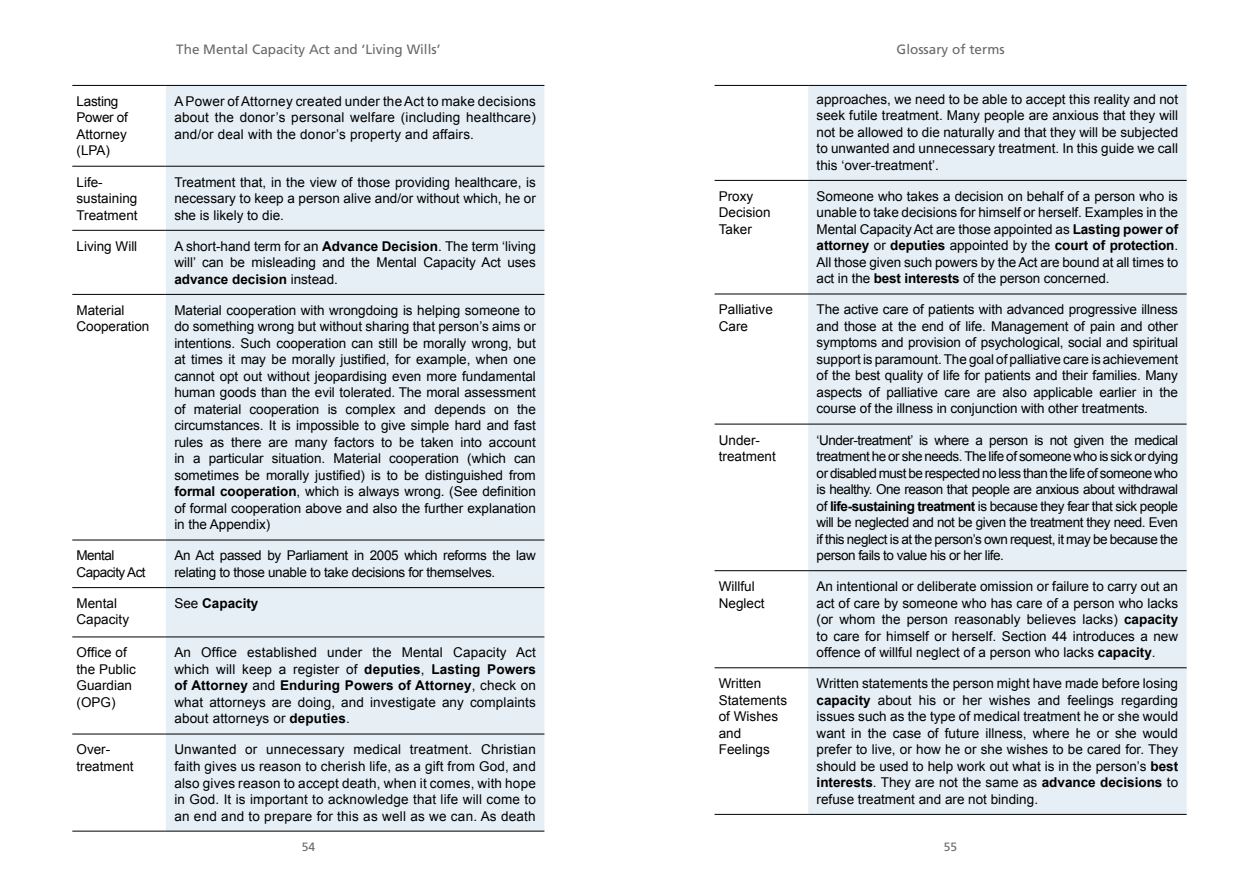
<style>
.page{position:relative;width:1259px;height:893px;background:#fff}
.page>*{position:absolute;margin:0;border:0;box-sizing:border-box;transform-origin:0 0}
.t1{font:13.5px/16.5px "Arial";color:#000;text-align:justify}
.t2{font:13.5px/16.5px "Arial";letter-spacing:-.025em;color:#000}
.t3{font:13.5px "Frutiger";color:#68676c}
.t4{font:13.5px/16.5px "Arial";letter-spacing:-.02em;color:#000}
.t5{font:13.5px/16.5px "Arial";letter-spacing:-.04em;color:#000}
.t6{font:700 13.5px "Arial";color:#000}
.t7{font:12px "Frutiger";color:#68676c}
.s1{font-weight:700}
.s2{font-weight:400}
</style>
<div class="page">
<div style="left:166px;top:86px;width:378px;height:745px;background:#e6eff6"></div>
<hr style="left:72px;top:85px;width:94px;height:1px;background:#000">
<hr style="left:166px;top:85px;width:378px;height:1px;background:#000">
<hr style="left:72px;top:166px;width:94px;height:1px;background:#000">
<hr style="left:166px;top:166px;width:378px;height:1px;background:#000">
<hr style="left:72px;top:230px;width:94px;height:1px;background:#000">
<hr style="left:166px;top:230px;width:378px;height:1px;background:#000">
<hr style="left:72px;top:294px;width:94px;height:1px;background:#000">
<hr style="left:166px;top:294px;width:378px;height:1px;background:#000">
<hr style="left:72px;top:540px;width:94px;height:1px;background:#000">
<hr style="left:166px;top:540px;width:378px;height:1px;background:#000">
<hr style="left:72px;top:587px;width:94px;height:1px;background:#000">
<hr style="left:166px;top:587px;width:378px;height:1px;background:#000">
<hr style="left:72px;top:637px;width:94px;height:1px;background:#000">
<hr style="left:166px;top:637px;width:378px;height:1px;background:#000">
<hr style="left:72px;top:734px;width:94px;height:1px;background:#000">
<hr style="left:166px;top:734px;width:378px;height:1px;background:#000">
<hr style="left:72px;top:831px;width:94px;height:1px;background:#000">
<hr style="left:166px;top:831px;width:378px;height:1px;background:#000">
<div style="left:808px;top:86px;width:378px;height:728px;background:#e6eff6"></div>
<hr style="left:714px;top:85px;width:94px;height:1px;background:#000">
<hr style="left:808px;top:85px;width:378px;height:1px;background:#000">
<hr style="left:714px;top:180px;width:94px;height:1px;background:#000">
<hr style="left:808px;top:180px;width:378px;height:1px;background:#000">
<hr style="left:714px;top:294px;width:94px;height:1px;background:#000">
<hr style="left:808px;top:294px;width:378px;height:1px;background:#000">
<hr style="left:714px;top:424px;width:94px;height:1px;background:#000">
<hr style="left:808px;top:424px;width:378px;height:1px;background:#000">
<hr style="left:714px;top:570px;width:94px;height:1px;background:#000">
<hr style="left:808px;top:570px;width:378px;height:1px;background:#000">
<hr style="left:714px;top:667px;width:94px;height:1px;background:#000">
<hr style="left:808px;top:667px;width:378px;height:1px;background:#000">
<hr style="left:714px;top:814px;width:94px;height:1px;background:#000">
<hr style="left:808px;top:814px;width:378px;height:1px;background:#000">
<p class="t3" style="left:176px;top:41px;width:266px">The Mental Capacity Act and ‘Living Wills’</p>
<p class="t4" style="left:77px;top:93px;width:53px">Lasting<br>Power of<br>Attorney (LPA)</p>
<p class="t1" style="left:174px;top:93px;width:363px">A Power of Attorney created under the Act to make decisions about the donor’s personal welfare (including healthcare) and/or deal with the donor’s property and affairs.</p>
<p class="t1" style="left:77px;top:174px;width:63px;text-align:left">Life&shy;sustaining<br>Treatment</p>
<p class="t1" style="left:174px;top:174px;width:363px">Treatment that, in the view of those providing healthcare, is necessary to keep a person alive and/or without which, he or she is likely to die.</p>
<p class="t1" style="left:77px;top:238px;width:62px">Living Will</p>
<p class="t1" style="left:174px;top:238px;width:363px">A short-hand term for an <span class="s1">Advance Decision</span>. The term ‘living will’ can be misleading and the Mental Capacity Act uses <span class="s1">advance decision</span> instead.</p>
<p class="t1" style="left:77px;top:302px;width:74px">Material<br>Cooperation</p>
<p class="t1" style="left:174px;top:302px;width:363px">Material cooperation with wrongdoing is helping someone to do something wrong but without sharing that person’s aims or intentions. Such cooperation can still be morally wrong, but at times it may be morally justified, for example, when one cannot opt out without jeopardising even more fundamental human goods than the evil tolerated. The moral assessment of material cooperation is complex and depends on the circumstances. It is impossible to give simple hard and fast rules as there are many factors to be taken into account in a particular situation. Material cooperation (which can sometimes be morally justified) is to be distinguished from <span class="s1">formal cooperation</span>, which is always wrong. (See definition of formal cooperation above and also the further explanation in the Appendix)</p>
<p class="t5" style="left:77px;top:547px;width:71px">Mental<br>Capacity Act</p>
<p class="t2" style="left:174px;top:547px;width:363px">An Act passed by Parliament in 2005 which reforms the law relating to those unable to take decisions for themselves.</p>
<p class="t1" style="left:77px;top:595px;width:54px;line-height:15.8px">Mental<br>Capacity</p>
<p class="t6" style="left:174px;top:596px;width:86px"><span class="s2">See</span> Capacity</p>
<p class="t1" style="left:77px;top:644px;width:61px;text-align:left">Office of the Public<br>Guardian (OPG)</p>
<p class="t1" style="left:174px;top:644px;width:363px">An Office established under the Mental Capacity Act which will keep a register of <span class="s1">deputies</span>, <span class="s1">Lasting Powers of Attorney</span> and <span class="s1">Enduring Powers of Attorney</span>, check on what attorneys are doing, and investigate any complaints about attorneys or <span class="s1">deputies</span>.</p>
<p class="t1" style="left:77px;top:741px;width:59px">Over&shy;treatment</p>
<p class="t1" style="left:174px;top:741px;width:363px">Unwanted or unnecessary medical treatment. Christian faith gives us reason to cherish life, as a gift from God, and also gives reason to accept death, when it comes, with hope in God. It is important to acknowledge that life will come to an end and to prepare for this as well as we can. As death</p>
<p class="t3" style="left:896px;top:41px;width:110px">Glossary of terms</p>
<p class="t1" style="left:816px;top:91px;width:363px">approaches, we need to be able to accept this reality and not seek futile treatment. Many people are anxious that they will not be allowed to die naturally and that they will be subjected to unwanted and unnecessary treatment. In this guide we call this ‘over-treatment’.</p>
<p class="t1" style="left:719px;top:188px;width:53px;text-align:left">Proxy<br>Decision<br>Taker</p>
<p class="t1" style="left:816px;top:188px;width:363px">Someone who takes a decision on behalf of a person who is unable to take decisions for himself or herself. Examples in the Mental Capacity Act are those appointed as <span class="s1">Lasting power of attorney</span> or <span class="s1">deputies</span> appointed by the <span class="s1">court of protection</span>.<br>All those given such powers by the Act are bound at all times to act in the <span class="s1">best interests</span> of the person concerned.</p>
<p class="t1" style="left:719px;top:301px;width:56px">Palliative<br>Care</p>
<p class="t1" style="left:816px;top:301px;width:363px">The active care of patients with advanced progressive illness and those at the end of life. Management of pain and other symptoms and provision of psychological, social and spiritual support is paramount. The goal of palliative care is achievement of the best quality of life for patients and their families. Many aspects of palliative care are also applicable earlier in the course of the illness in conjunction with other treatments.</p>
<p class="t1" style="left:719px;top:432px;width:59px">Under&shy;treatment</p>
<p class="t1" style="left:816px;top:432px;width:363px">‘Under-treatment’ is where a person is not given the medical treatment he or she needs. The life of someone who is sick or dying or disabled must be respected no less than the life of someone who is healthy. One reason that people are anxious about withdrawal of <span class="s1">life-sustaining treatment</span> is because they fear that sick people will be neglected and not be given the treatment they need. Even if this neglect is at the person’s own request, it may be because the person fails to value his or her life.</p>
<p class="t1" style="left:719px;top:578px;width:47px">Willful<br>Neglect</p>
<p class="t1" style="left:816px;top:578px;width:363px">An intentional or deliberate omission or failure to carry out an act of care by someone who has care of a person who lacks (or whom the person reasonably believes lacks) <span class="s1">capacity </span>to care for himself or herself. Section 44 introduces a new offence of willful neglect of a person who lacks <span class="s1">capacity</span>.</p>
<p class="t1" style="left:719px;top:675px;width:70px;text-align:left">Written<br>Statements of Wishes and<br>Feelings</p>
<p class="t1" style="left:816px;top:675px;width:363px">Written statements the person might have made before losing <span class="s1">capacity</span> about his or her wishes and feelings regarding issues such as the type of medical treatment he or she would want in the case of future illness, where he or she would prefer to live, or how he or she wishes to be cared for. They should be used to help work out what is in the person’s <span class="s1">best interests</span>. They are not the same as <span class="s1">advance decisions</span> to refuse treatment and are not binding.</p>
<p class="t7" style="left:302px;top:840px;width:8px">54</p>
<p class="t7" style="left:944px;top:840px;width:7px">55</p>
</div>
